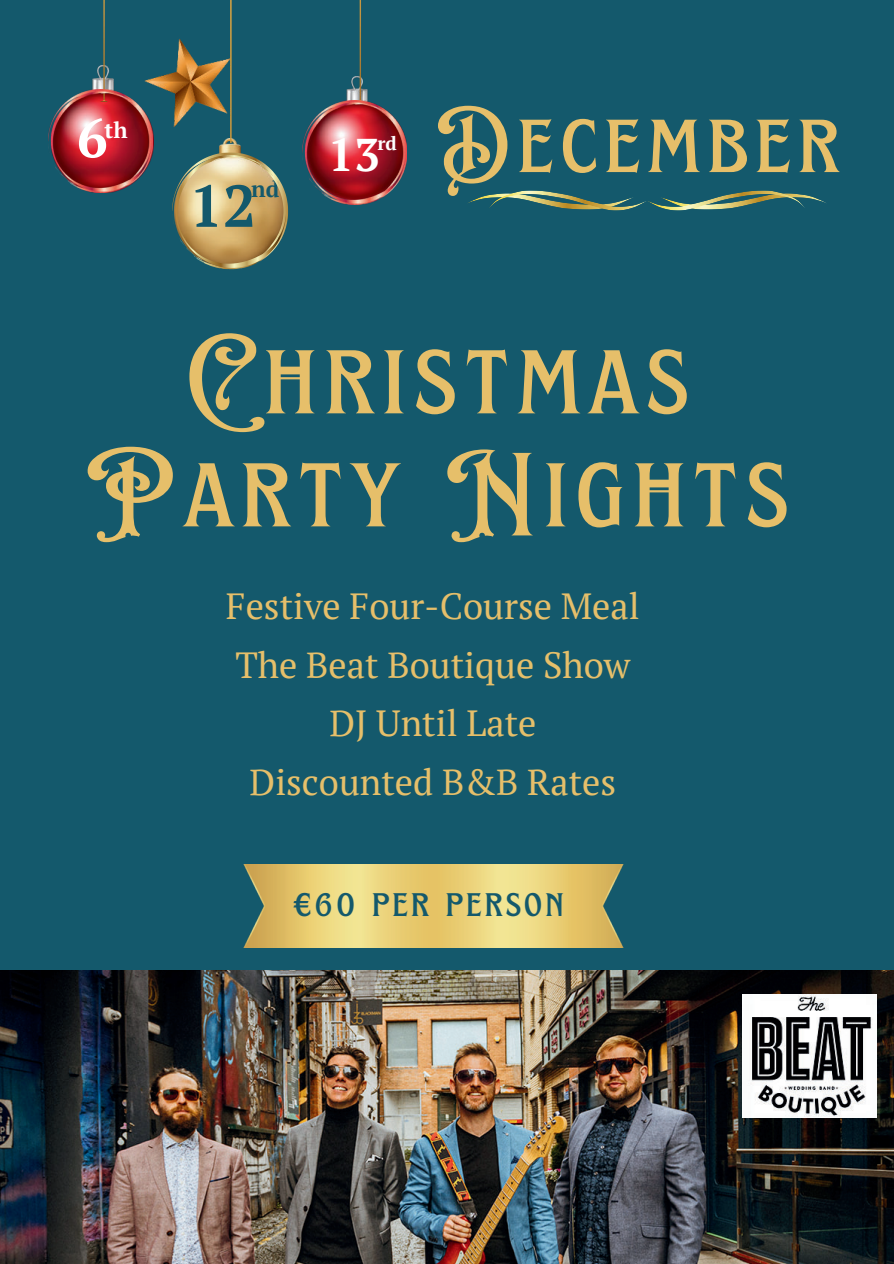
<style>
.page{position:relative;width:894px;height:1264px;background:#fff}
.page>*{position:absolute;margin:0;border:0;box-sizing:border-box;transform-origin:0 0}
.t1{font:110.55px/112.9px "EFCO Brookshire";letter-spacing:.08em;color:#e6bf6a;text-align:center}
.t2{font:91.8px "EFCO Brookshire";letter-spacing:.08em;color:#e6bf6a}
.t3{font:700 58.95px "PT Serif";color:#14596c}
.t4{font:700 54.6px "PT Serif";color:#fff}
.t5{font:700 45.75px "PT Serif";color:#fff}
.t6{font:39.9px "EFCO Brookshire";letter-spacing:.08em;color:#14596c}
.t7{font:36.3px/58.5px "PT Serif";color:#e6bf6a;text-align:center}
.t8{font:700 22.65px "PT Serif";color:#14596c}
.t9{font:700 22.35px "PT Serif";color:#fff}
.t10{font:700 18.75px "PT Serif";color:#fff}
</style>
<div class="page">
<div style="left:0;top:0;width:893px;height:1263px;background:#14596c"></div>
<img style="left:0;top:970px;width:893px;height:293px">
<img style="left:742px;top:994px;width:134px;height:123px">
<img style="left:243px;top:864px;width:380px;height:83px">
<img style="left:219px;top:143px;width:22px;height:9px">
<img style="left:144px;top:0;width:93px;height:143px">
<img style="left:344px;top:0;width:24px;height:101px">
<img style="left:92px;top:0;width:22px;height:89px">
<img style="left:468px;top:195px;width:19px;height:8px">
<img style="left:487px;top:191px;width:293px;height:20px">
<img style="left:659px;top:193px;width:167px;height:17px">
<img style="left:172px;top:152px;width:116px;height:117px">
<svg style="left:286px;top:198px;width:1px;height:13px"></svg>
<img style="left:174px;top:155px;width:112px;height:113px">
<img style="left:302px;top:101px;width:104px;height:103px">
<img style="left:48px;top:89px;width:104px;height:104px">
<h3 class="t4" style="left:77px;top:101px;width:32px">6</h3>
<p class="t9" style="left:104px;top:115px;width:25px">th</p>
<h3 class="t3" style="left:189px;top:166px;width:68px">12</h3>
<p class="t8" style="left:251px;top:174px;width:30px">nd</p>
<p class="t5" style="left:328px;top:124px;width:53px">13</p>
<p class="t10" style="left:377px;top:131px;width:21px">rd</p>
<h2 class="t2" style="left:436px;top:87px;width:403px">December</h2>
<h1 class="t1" style="left:86px;top:322px;width:703px">Christmas<br>Party Nights</h1>
<p class="t7" style="left:226px;top:576px;width:415px">Festive Four-Course Meal<br>The Beat Boutique Show<br>DJ Until Late<br>Discounted B&amp;B Rates</p>
<p class="t6" style="left:293px;top:879px;width:271px">€60 per person</p>
</div>
